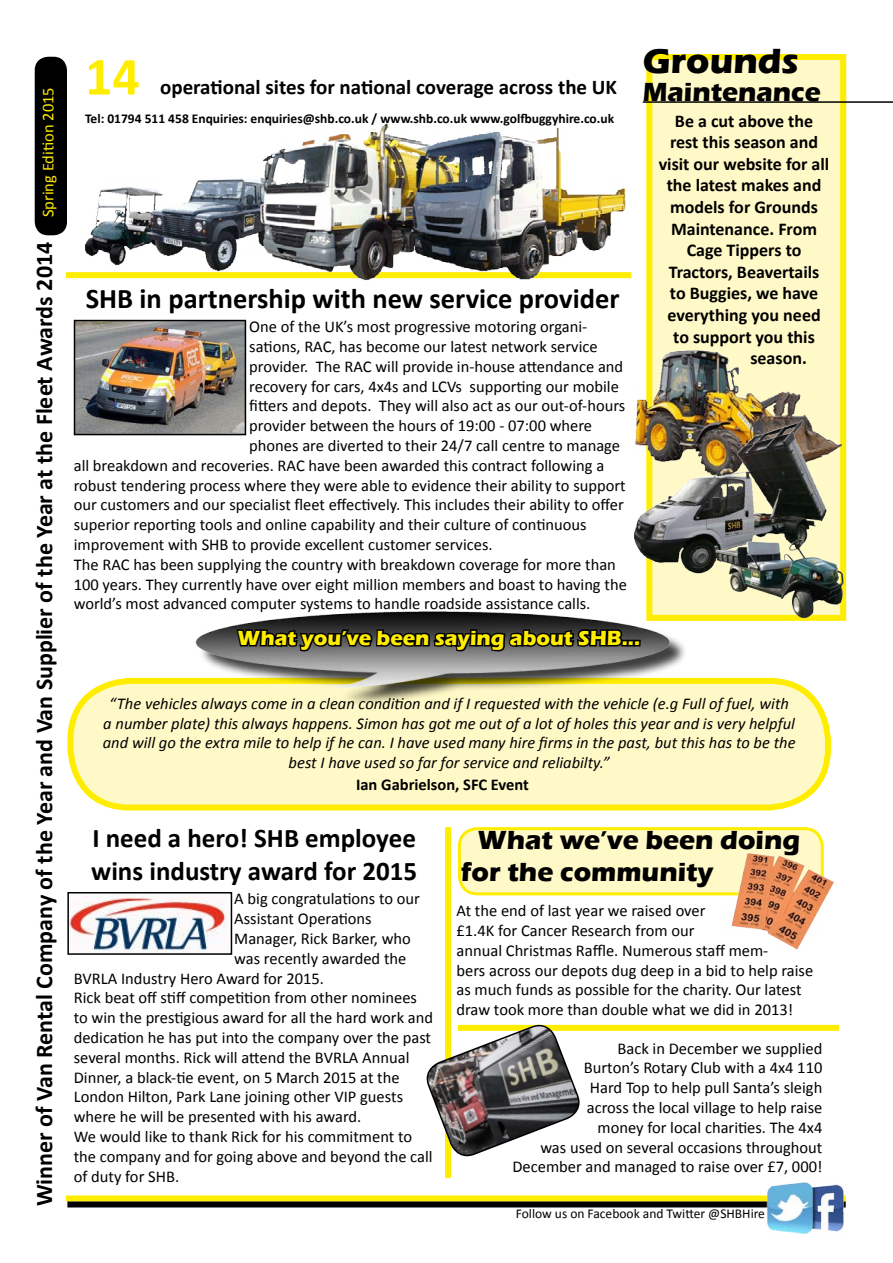
<style>
.page{position:relative;width:893px;height:1263px;background:#fff}
.page>*{position:absolute;margin:0;border:0;box-sizing:border-box;transform-origin:0 0}
.t1{font:700 54px "Calibri";color:#ffed00}
.t2{font:700 36px "Eras ITC";color:#000}
.t3{font:700 28.5px "Calibri";color:#000}
.t4{font:700 27px/32.4px "Calibri";color:#000}
.t5{font:700 27px/32.4px "Eras ITC";color:#000}
.t6{font:700 24px "Calibri";color:#000}
.t7{font:700 21px "Calibri";color:#000}
.t8{font:700 21px "Eras ITC";color:#ffed00}
.t9{font:700 18px "Calibri";color:#000}
.t10{font:16.5px/19.8px "Calibri";color:#000}
.t11{font:italic 16.5px/19.8px "Calibri";color:#000;text-align:center}
.t12{font:700 16.5px "Calibri";color:#000}
.t13{font:16.5px "Calibri";color:#ffed00}
.t14{font:700 13.5px "Calibri";color:#000}
.t15{font:13.5px "Calibri";color:#000}
</style>
<div class="page">
<img style="left:74px;top:123px;width:557px;height:157px">
<div style="left:66px;top:1195px;width:780px;height:6px;background:#ffed00"></div>
<div style="left:67px;top:1201px;width:779px;height:6px;background:#000"></div>
<img style="left:766px;top:1182px;width:80px;height:52px">
<div style="left:35px;top:57px;width:32px;height:178px;background:#000;border-radius:13px"></div>
<div style="left:646px;top:54px;width:200px;height:567px;background:#fff9c7;border:6px solid #ffed00"></div>
<img style="left:77px;top:323px;width:166px;height:109px">
<div style="left:74px;top:320px;width:172px;height:115px;border:2px solid #000"></div>
<div style="left:70px;top:681px;width:758px;height:126px;background:#fff9c7;border-radius:60px"></div>
<div style="left:67px;top:678px;width:764px;height:132px;border:6px solid #ffed00;border-radius:60px"></div>
<img style="left:180px;top:593px;width:533px;height:92px">
<svg style="left:235px;top:593px;width:407px;height:300px"></svg>
<div style="left:445px;top:827px;width:6px;height:351px;background:#ffed00"></div>
<hr style="left:643px;top:101px;width:250px;height:2px;background:#000">
<img style="left:636px;top:320px;width:211px;height:188px">
<img style="left:634px;top:416px;width:197px;height:160px">
<img style="left:713px;top:515px;width:134px;height:106px">
<div style="left:459px;top:829px;width:363px;height:65px;background:#fff9c7;border-radius:18px"></div>
<div style="left:458px;top:827px;width:366px;height:68px;border:3px solid #ffed00;border-radius:18px"></div>
<img style="left:70px;top:895px;width:156px;height:57px">
<div style="left:67px;top:892px;width:165px;height:63px;border:2px solid #000"></div>
<img style="left:725px;top:853px;width:109px;height:97px">
<div style="left:458px;top:1025px;width:381px;height:6px;background:#ffed00"></div>
<svg style="left:426px;top:1020px;width:158px;height:140px"></svg>
<p class="t13" style="left:37px;top:217px;width:131px;rotate:-90deg">Spring Edition 2015</p>
<h3 class="t6" style="left:29px;top:1206px;width:966px;rotate:-90deg">Winner of Van Rental Company of the Year and Van Supplier of the Year at the Fleet Awards 2014</h3>
<h1 class="t1" style="left:85px;top:42px;width:56px">14</h1>
<p class="t7" style="left:160px;top:73px;width:458px">operational sites for national coverage across the UK</p>
<p class="t14" style="left:85px;top:110px;width:531px">Tel: 01794 511 458 Enquiries: enquiries@shb.co.uk / www.shb.co.uk www.golfbuggyhire.co.uk</p>
<h3 class="t3" style="left:86px;top:281px;width:535px">SHB in partnership with new service provider</h3>
<p class="t10" style="left:249px;top:317px;width:340px">One of the UK’s most progressive motoring organi-</p>
<p class="t10" style="left:249px;top:337px;width:350px">sations, RAC, has become our latest network service</p>
<p class="t10" style="left:249px;top:356px;width:375px">provider. The RAC will provide in-house attendance and</p>
<p class="t10" style="left:249px;top:376px;width:371px">recovery for cars, 4x4s and LCVs supporting our mobile</p>
<p class="t10" style="left:249px;top:396px;width:378px">fitters and depots. They will also act as our out-of-hours</p>
<p class="t10" style="left:249px;top:416px;width:344px">provider between the hours of 19:00 - 07:00 where</p>
<p class="t10" style="left:249px;top:436px;width:372px">phones are diverted to their 24/7 call centre to manage</p>
<p class="t10" style="left:74px;top:455px;width:532px">all breakdown and recoveries. RAC have been awarded this contract following a</p>
<p class="t10" style="left:74px;top:475px;width:553px">robust tendering process where they were able to evidence their ability to support</p>
<p class="t10" style="left:74px;top:495px;width:551px">our customers and our specialist fleet effectively. This includes their ability to offer</p>
<p class="t10" style="left:74px;top:515px;width:514px">superior reporting tools and online capability and their culture of continuous</p>
<p class="t10" style="left:74px;top:535px;width:420px">improvement with SHB to provide excellent customer services.</p>
<p class="t10" style="left:74px;top:554px;width:544px">The RAC has been supplying the country with breakdown coverage for more than</p>
<p class="t10" style="left:74px;top:574px;width:555px">100 years. They currently have over eight million members and boast to having the</p>
<p class="t10" style="left:74px;top:594px;width:518px">world’s most advanced computer systems to handle roadside assistance calls.</p>
<h2 class="t2" style="left:643px;top:41px;width:158px">Grounds</h2>
<h3 class="t5" style="left:643px;top:76px;width:180px">Maintenance</h3>
<p class="t9" style="left:675px;top:109px;width:140px">Be a cut above the</p>
<p class="t9" style="left:670px;top:131px;width:150px">rest this season and</p>
<p class="t9" style="left:659px;top:152px;width:172px">visit our website for all</p>
<p class="t9" style="left:667px;top:174px;width:156px">the latest makes and</p>
<p class="t9" style="left:670px;top:195px;width:149px">models for Grounds</p>
<p class="t9" style="left:671px;top:217px;width:148px">Maintenance. From</p>
<p class="t9" style="left:687px;top:239px;width:116px">Cage Tippers to</p>
<p class="t9" style="left:669px;top:260px;width:152px">Tractors, Beavertails</p>
<p class="t9" style="left:670px;top:282px;width:150px">to Buggies, we have</p>
<p class="t9" style="left:667px;top:303px;width:155px">everything you need</p>
<p class="t9" style="left:673px;top:325px;width:143px">to support you this</p>
<p class="t9" style="left:750px;top:347px;width:58px">season.</p>
<p class="t8" style="left:238px;top:626px;width:404px">What you’ve been saying about SHB...</p>
<p class="t11" style="left:103px;top:693px;width:694px">“The vehicles always come in a clean condition and if I requested with the vehicle (e.g Full of fuel, with<br>a number plate) this always happens. Simon has got me out of a lot of holes this year and is very helpful and will go the extra mile to help if he can. I have used many hire firms in the past, but this has to be the best I have used so far for service and reliabilty.”</p>
<p class="t12" style="left:356px;top:773px;width:174px">Ian Gabrielson, SFC Event</p>
<h3 class="t4" style="left:91px;top:822px;width:327px">I need a hero! SHB employee wins industry award for 2015</h3>
<h3 class="t5" style="left:461px;top:824px;width:341px;text-indent:16px">What we’ve been doing for the community</h3>
<p class="t10" style="left:234px;top:889px;width:187px">A big congratulations to our</p>
<p class="t10" style="left:234px;top:909px;width:139px">Assistant Operations</p>
<p class="t10" style="left:234px;top:929px;width:178px">Manager, Rick Barker, who</p>
<p class="t10" style="left:234px;top:948px;width:174px">was recently awarded the</p>
<p class="t10" style="left:74px;top:968px;width:252px">BVRLA Industry Hero Award for 2015.</p>
<p class="t10" style="left:74px;top:988px;width:345px">Rick beat off stiff competition from other nominees</p>
<p class="t10" style="left:74px;top:1008px;width:361px">to win the prestigious award for all the hard work and</p>
<p class="t10" style="left:74px;top:1028px;width:359px">dedication he has put into the company over the past</p>
<p class="t10" style="left:74px;top:1047px;width:337px">several months. Rick will attend the BVRLA Annual</p>
<p class="t10" style="left:74px;top:1067px;width:327px">Dinner, a black-tie event, on 5 March 2015 at the</p>
<p class="t10" style="left:74px;top:1087px;width:331px">London Hilton, Park Lane joining other VIP guests</p>
<p class="t10" style="left:74px;top:1107px;width:289px">where he will be presented with his award.</p>
<p class="t10" style="left:74px;top:1127px;width:340px">We would like to thank Rick for his commitment to</p>
<p class="t10" style="left:74px;top:1146px;width:360px">the company and for going above and beyond the call</p>
<p class="t10" style="left:74px;top:1166px;width:107px">of duty for SHB.</p>
<p class="t10" style="left:457px;top:901px;width:358px">At the end of last year we raised over<br>£1.4K for Cancer Research from our<br>annual Christmas Raffle. Numerous staff mem-<br>bers across our depots dug deep in a bid to help raise as much funds as possible for the charity. Our latest draw took more than double what we did in 2013!</p>
<p class="t10" style="left:512px;top:1038px;width:311px;text-align:right">Back in December we supplied<br>Burton’s Rotary Club with a 4x4 110<br>Hard Top to help pull Santa’s sleigh<br>across the local village to help raise<br>money for local charities. The 4x4<br>was used on several occasions throughout December and managed to raise over £7, 000!</p>
<p class="t15" style="left:516px;top:1204px;width:251px">Follow us on Facebook and Twitter @SHBHire</p>
</div>
